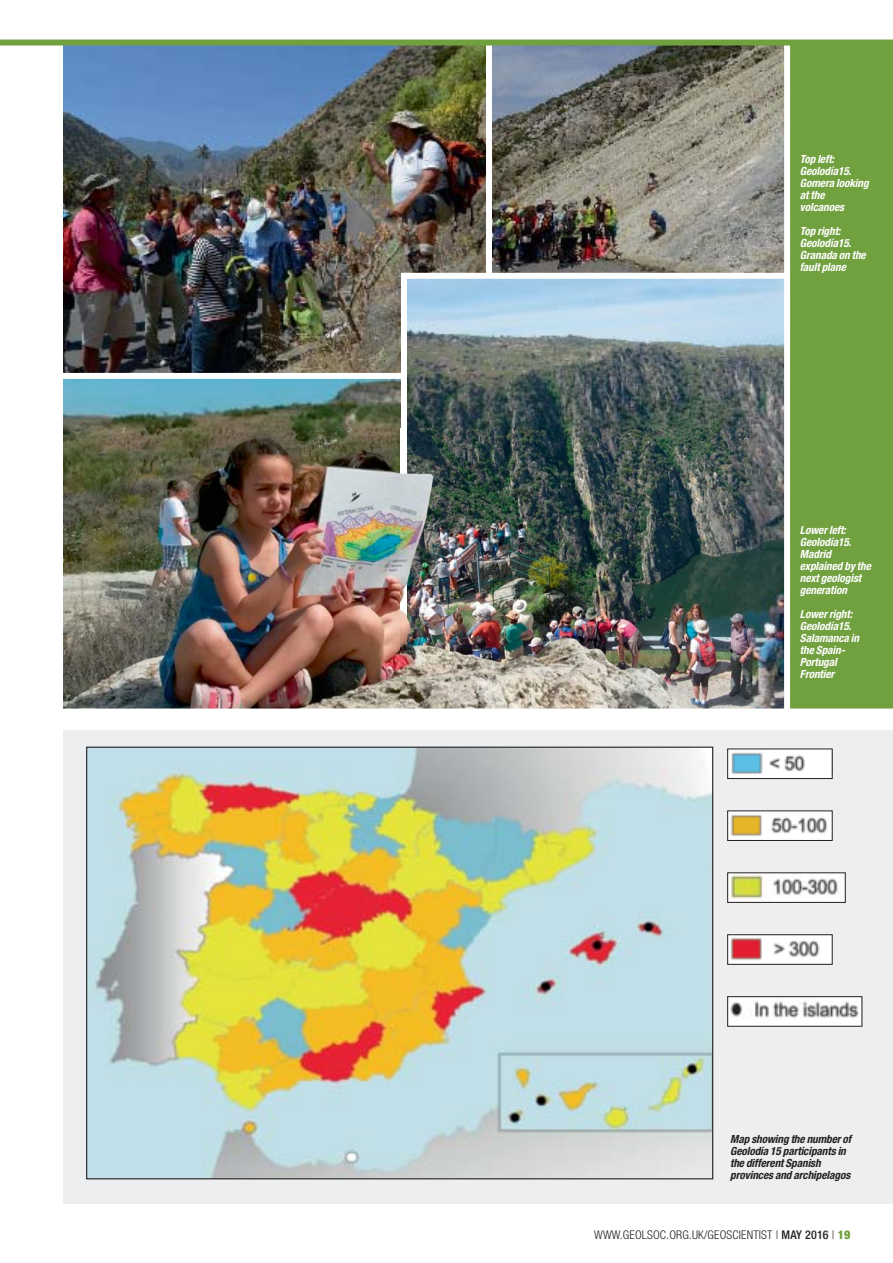
<style>
.page{position:relative;width:893px;height:1263px;background:#fff}
.page>*{position:absolute;margin:0;border:0;box-sizing:border-box;transform-origin:0 0}
.t1{font:300 condensed 12px "Helvetica Neue LT";letter-spacing:.015em;color:#231f20}
.t2{font:italic 700 condensed 11.25px/12px "Helvetica Neue LT";letter-spacing:-.005em;color:#fff}
.t3{font:italic 700 condensed 11.25px/12px "Helvetica Neue LT";letter-spacing:-.005em;color:#231f20}
.s1{font-weight:500}
.s2{font-weight:900;color:#71a03f}
</style>
<div class="page">
<img style="left:64px;top:46px;width:422px;height:327px">
<img style="left:492px;top:46px;width:292px;height:227px">
<img style="left:407px;top:279px;width:377px;height:429px">
<div style="left:404px;top:273px;width:425px;height:6px;background:#fff"></div>
<img style="left:64px;top:379px;width:337px;height:49px">
<div style="left:401px;top:273px;width:6px;height:550px;background:#fff"></div>
<div style="left:787px;top:43px;width:106px;height:669px;background:#71a03f"></div>
<div style="left:784px;top:43px;width:6px;height:676px;background:#fff"></div>
<div style="left:0;top:40px;width:893px;height:6px;background:#71a03f"></div>
<img style="left:64px;top:428px;width:684px;height:280px">
<div style="left:30px;top:708px;width:863px;height:6px;background:#fff"></div>
<div style="left:64px;top:731px;width:829px;height:473px;background:#edeeef"></div>
<img style="left:88px;top:749px;width:623px;height:428px">
<img style="left:729px;top:750px;width:102px;height:27px">
<div style="left:727px;top:748px;width:106px;height:31px;border:1px solid #231f20"></div>
<img style="left:729px;top:812px;width:102px;height:27px">
<div style="left:727px;top:810px;width:106px;height:31px;border:1px solid #231f20"></div>
<img style="left:729px;top:874px;width:115px;height:27px">
<div style="left:727px;top:872px;width:119px;height:31px;border:1px solid #231f20"></div>
<img style="left:729px;top:936px;width:102px;height:27px">
<div style="left:727px;top:934px;width:106px;height:31px;border:1px solid #231f20"></div>
<img style="left:729px;top:998px;width:131px;height:27px">
<div style="left:727px;top:996px;width:135px;height:31px;border:1px solid #231f20"></div>
<p class="t2" style="left:800px;top:154px;width:70px">Top left:<br>Geolodía15.<br>Gomera looking at the volcanoes</p>
<p class="t2" style="left:800px;top:226px;width:67px">Top right:<br>Geolodía15.<br>Granada on the fault plane</p>
<p class="t2" style="left:800px;top:525px;width:72px">Lower left:<br>Geolodía15.<br>Madrid explained by the next geologist generation</p>
<p class="t2" style="left:800px;top:609px;width:61px">Lower right:<br>Geolodía15.<br>Salamanca in the Spain-<br>Portugal<br>Frontier</p>
<p class="t3" style="left:730px;top:1133px;width:123px">Map showing the number of<br>Geolodía 15 participants in the different Spanish provinces and archipelagos</p>
<p class="t1" style="left:594px;top:1230px;width:258px">WWW.GEOLSOC.ORG.UK/GEOSCIENTIST | <span class="s1">MAY 2016</span> | <span class="s2">19</span></p>
</div>
